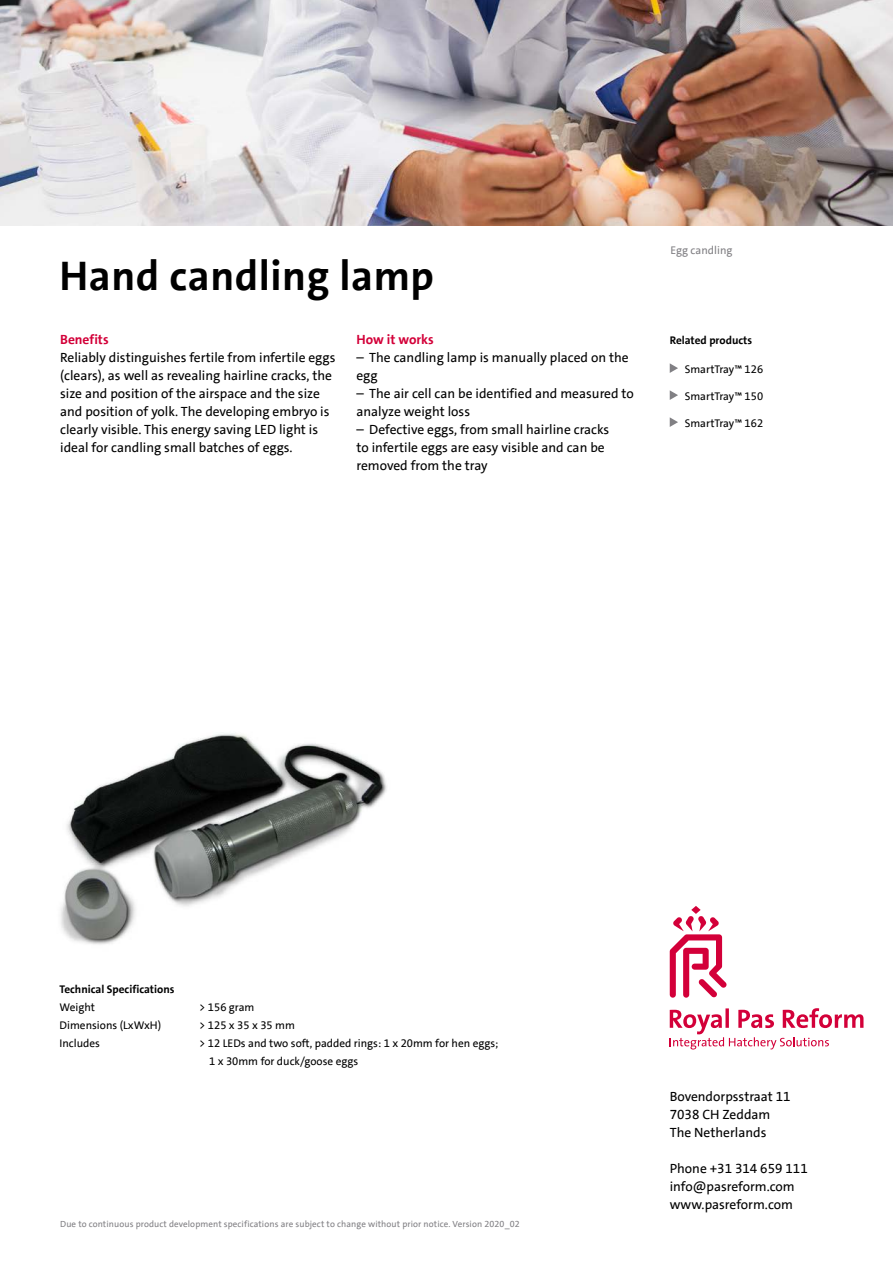
<style>
.page{position:relative;width:893px;height:1263px;background:#fff}
.page>*{position:absolute;margin:0;border:0;box-sizing:border-box;transform-origin:0 0}
.t1{font:700 42px "The Sans LT";letter-spacing:.01em;color:#000}
.t2{font:13.5px/18px "The Sans LT";color:#000}
.t3{font:700 13.5px "The Sans LT";color:#d30039}
.t4{font:11.25px/18px "The Sans LT";color:#000}
.t5{font:700 11.25px "The Sans LT";color:#000}
.t6{font:11.25px "The Sans LT";letter-spacing:.005em;color:#818084}
.t7{font:9px "The Sans LT";letter-spacing:.01em;color:#818084}
</style>
<div class="page">
<svg style="left:670px;top:906px;width:193px;height:143px"></svg>
<img style="left:0;top:0;width:893px;height:225px">
<img style="left:60px;top:733px;width:327px;height:212px">
<svg style="left:670px;top:363px;width:8px;height:10px"></svg>
<svg style="left:670px;top:390px;width:8px;height:10px"></svg>
<svg style="left:670px;top:417px;width:8px;height:10px"></svg>
<h1 class="t1" style="left:60px;top:249px;width:376px">Hand candling lamp</h1>
<p class="t3" style="left:60px;top:331px;width:50px">Benefits</p>
<p class="t2" style="left:60px;top:349px;width:277px">Reliably distinguishes fertile from infertile eggs (clears), as well as revealing hairline cracks, the size and position of the airspace and the size and position of yolk. The developing embryo is clearly visible. This energy saving LED light is ideal for candling small batches of eggs.</p>
<p class="t3" style="left:356px;top:331px;width:79px">How it works</p>
<p class="t2" style="left:356px;top:349px;width:274px">– The candling lamp is manually placed on the egg</p>
<p class="t2" style="left:356px;top:385px;width:279px">– The air cell can be identified and measured to analyze weight loss</p>
<p class="t2" style="left:356px;top:421px;width:254px">– Defective eggs, from small hairline cracks to infertile eggs are easy visible and can be removed from the tray</p>
<p class="t6" style="left:670px;top:243px;width:64px">Egg candling</p>
<p class="t5" style="left:670px;top:333px;width:84px">Related products</p>
<p class="t4" style="left:685px;top:360px;width:80px">SmartTray™ 126</p>
<p class="t4" style="left:685px;top:387px;width:80px">SmartTray™ 150</p>
<p class="t4" style="left:685px;top:414px;width:80px">SmartTray™ 162</p>
<p class="t5" style="left:60px;top:981px;width:116px">Technical Specifications</p>
<p class="t4" style="left:60px;top:998px;width:37px">Weight</p>
<p class="t4" style="left:199px;top:998px;width:57px">&gt; 156 gram</p>
<p class="t4" style="left:60px;top:1016px;width:103px">Dimensions (LxWxH)</p>
<p class="t4" style="left:199px;top:1016px;width:97px">&gt; 125 x 35 x 35 mm</p>
<p class="t4" style="left:60px;top:1034px;width:42px">Includes</p>
<p class="t4" style="left:209px;top:1034px;width:291px;text-indent:-10px">&gt; 12 LEDs and two soft, padded rings: 1 x 20mm for hen eggs;<br>1 x 30mm for duck/goose eggs</p>
<p class="t7" style="left:60px;top:1218px;width:461px">Due to continuous product development specifications are subject to change without prior notice. Version 2020_02</p>
<p class="t2" style="left:670px;top:1087px;width:122px">Bovendorpsstraat 11<br>7038 CH Zeddam<br>The Netherlands</p>
<p class="t2" style="left:670px;top:1159px;width:140px">Phone +31 314 659 111 info@pasreform.com www.pasreform.com</p>
</div>
